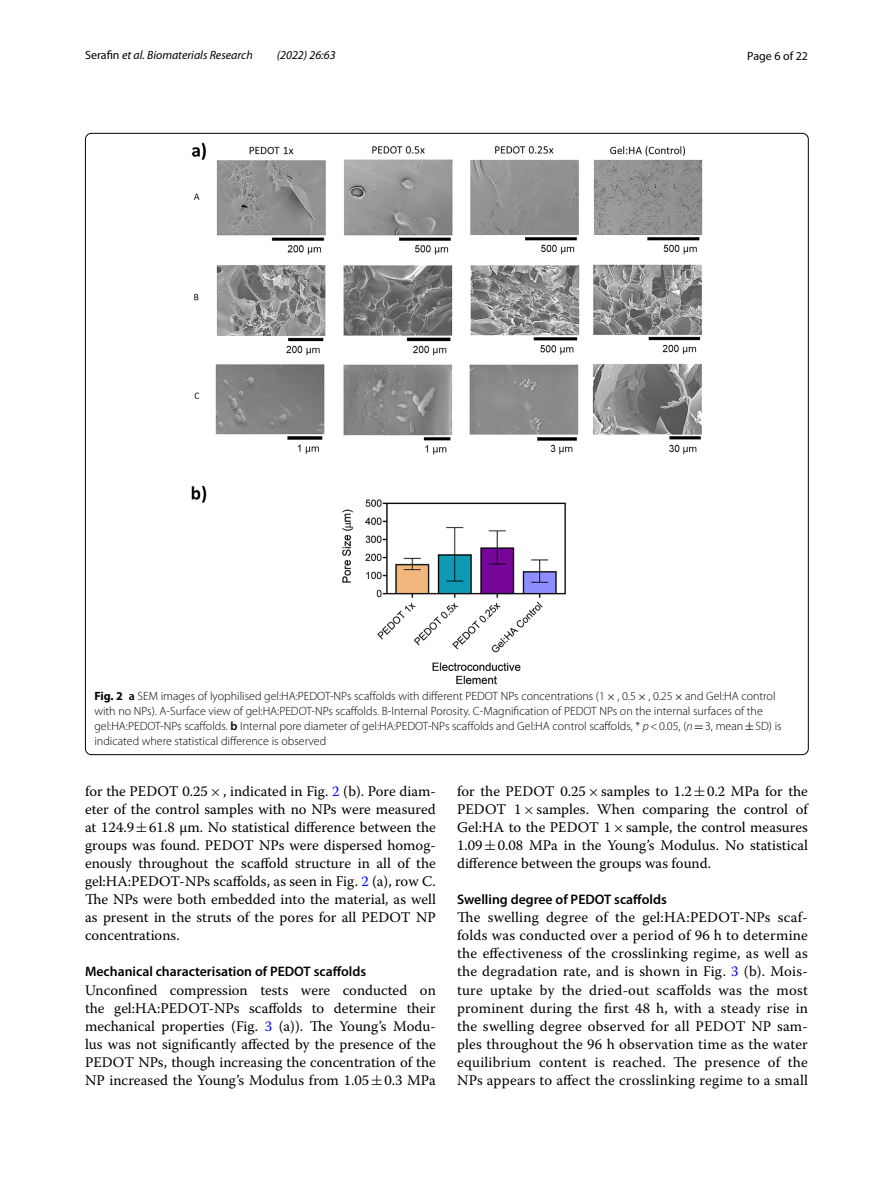
<style>
.page{position:relative;width:893px;height:1187px;background:#fff}
.page>*{position:absolute;margin:0;border:0;box-sizing:border-box;transform-origin:0 0}
.t1{font:14.7px/18px "Warnock Pro";color:#000;text-align:justify}
.t2{font:600 13.8px "Myriad Pro";color:#000}
.t3{font:300 12px/15px "Myriad Pro";color:#000}
.t4{font:italic 12px "Myriad Pro";color:#000}
.t5{font:12px "Myriad Pro";color:#000}
.s1{font-style:normal}
.s2{font-weight:700}
.s3{font-weight:600}
.s4{font-family:"MTSY";font-weight:400}
.s5{font-style:italic}
.s6{font-family:"MTSY"}
.s7{color:#00f}
</style>
<div class="page">
<img style="left:192px;top:142px;width:510px;height:542px">
<p class="t4" style="left:85px;top:48px;width:169px"><span class="s1">Serafin</span> et al. Biomaterials Research</p>
<p class="t4" style="left:277px;top:48px;width:60px">(2022) 26:63</p>
<p class="t5" style="left:747px;top:48px;width:62px">Page 6 of 22</p>
<p class="t3" style="left:94px;top:688px;width:689px"><span class="s2">Fig. 2</span> <span class="s3">a</span> SEM images of lyophilised gel:HA:PEDOT-NPs scaffolds with different PEDOT NPs concentrations (1<span class="s4">×</span>, 0.5<span class="s4">×</span>, 0.25<span class="s4">×</span>and Gel:HA control with no NPs). A-Surface view of gel:HA:PEDOT-NPs scaffolds. B-Internal Porosity. C-Magnification of PEDOT NPs on the internal surfaces of the gel:HA:PEDOT-NPs scaffolds. <span class="s3">b</span> Internal pore diameter of gel:HA:PEDOT-NPs scaffolds and Gel:HA control scaffolds, * <span class="s5">p</span>&lt;0.05, (<span class="s5">n</span><span class="s4">=</span>3, mean<span class="s4">±</span>SD) is indicated where statistical difference is observed</p>
<p class="t1" style="left:85px;top:782px;width:352px">for the PEDOT 0.25<span class="s6">×</span>, indicated in Fig. <span class="s7">2</span> (b). Pore diam&shy;eter of the control samples with no NPs were measured at 124.9<span class="s6">±</span>61.8 µm. No statistical difference between the groups was found. PEDOT NPs were dispersed homog&shy;enously throughout the scaffold structure in all of the gel:HA:PEDOT-NPs scaffolds, as seen in Fig. <span class="s7">2</span> (a), row C.<br>The NPs were both embedded into the material, as well as present in the struts of the pores for all PEDOT NP concentrations.</p>
<p class="t2" style="left:85px;top:963px;width:283px">Mechanical characterisation of PEDOT scaffolds</p>
<p class="t1" style="left:85px;top:980px;width:352px">Unconfined compression tests were conducted on the gel:HA:PEDOT-NPs scaffolds to determine their mechanical properties (Fig. <span class="s7">3</span> (a)). The Young’s Modu&shy;lus was not significantly affected by the presence of the PEDOT NPs, though increasing the concentration of the NP increased the Young’s Modulus from 1.05<span class="s6">±</span>0.3 MPa</p>
<p class="t1" style="left:457px;top:782px;width:352px">for the PEDOT 0.25<span class="s6">×</span>samples to 1.2<span class="s6">±</span>0.2 MPa for the PEDOT 1<span class="s6">×</span>samples. When comparing the control of Gel:HA to the PEDOT 1<span class="s6">×</span>sample, the control measures 1.09<span class="s6">±</span>0.08 MPa in the Young’s Modulus. No statistical difference between the groups was found.</p>
<p class="t2" style="left:457px;top:891px;width:211px">Swelling degree of PEDOT scaffolds</p>
<p class="t1" style="left:457px;top:908px;width:352px">The swelling degree of the gel:HA:PEDOT-NPs scaf&shy;folds was conducted over a period of 96 h to determine the effectiveness of the crosslinking regime, as well as the degradation rate, and is shown in Fig. <span class="s7">3</span> (b). Mois&shy;ture uptake by the dried-out scaffolds was the most prominent during the first 48 h, with a steady rise in the swelling degree observed for all PEDOT NP sam&shy;ples throughout the 96 h observation time as the water equilibrium content is reached. The presence of the NPs appears to affect the crosslinking regime to a small</p>
</div>
